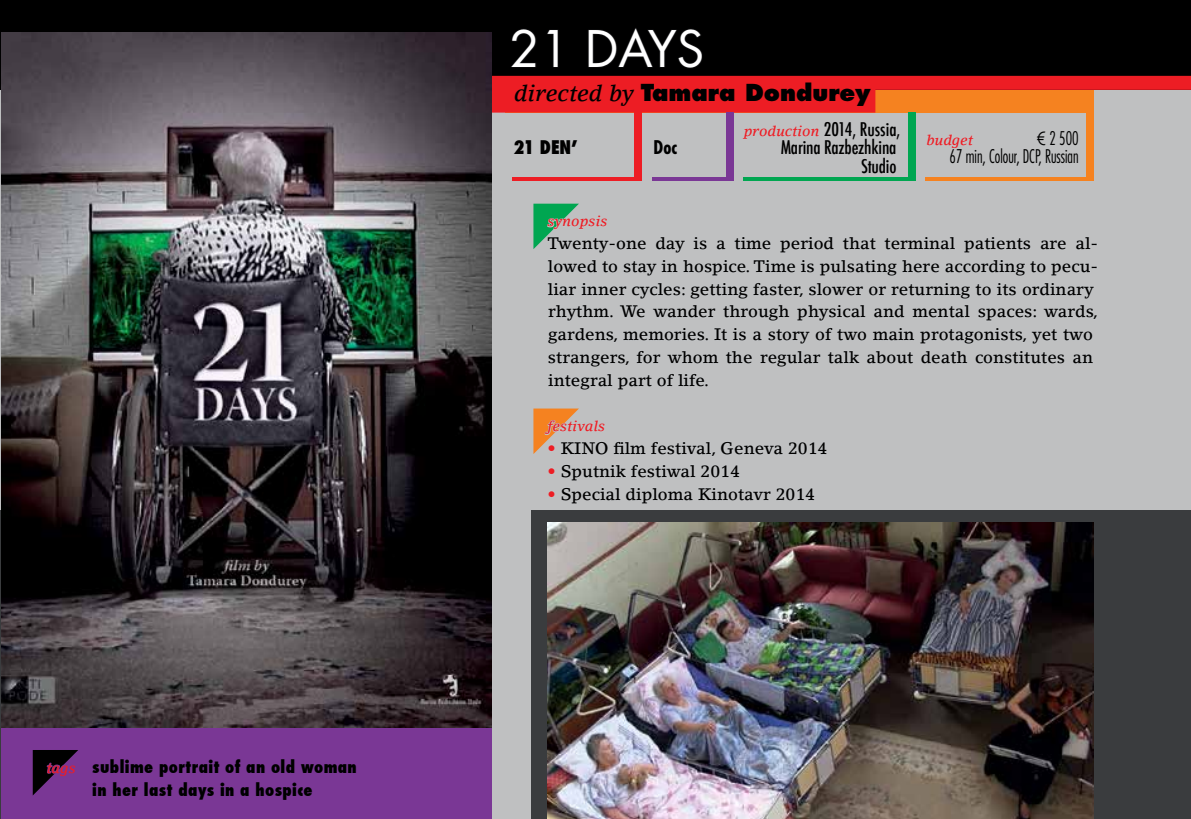
<style>
.page{position:relative;width:1191px;height:819px;background:#fff}
.page>*{position:absolute;margin:0;border:0;box-sizing:border-box;transform-origin:0 0}
.t1{font:49px "Futura";color:#fff}
.t2{font:800 22.75px "Futura";color:#000}
.t3{font:500 condensed 18.38px/18.2px "Futura";letter-spacing:-.01em;color:#000;text-align:right}
.t4{font:300 condensed 18.38px/18.2px "Futura";color:#000;text-align:right;scale:.85 1}
.t5{font:800 condensed 18.38px "Futura";color:#000}
.t6{font:700 condensed 18.38px "Futura";color:#000}
.t7{font:500 16.62px/22.8px "Lino Letter LT";color:#000}
.t8{font:800 condensed 16.62px/22.8px "Futura";letter-spacing:.025em;color:#000;text-align:center}
.t9{font:italic 500 14.35px "Lino Letter LT";color:#ed1d24}
.s1{font-family:"Lino Letter LT";font-weight:500;font-style:italic;font-stretch:normal;font-size:14.35px;color:#ed1d24}
.s2{font-family:"Lino Letter LT";font-weight:500;font-style:italic}
.s3{font-family:"Lino Letter LT";font-style:italic;font-stretch:normal;font-size:14.35px;color:#ed1d24}
.s4{font-family:"Century Gothic";font-weight:400;font-stretch:normal}
.s5{color:#ed1d24}
</style>
<div class="page">
<div style="left:11px;top:0;width:1180px;height:819px;background:#bfc0c1"></div>
<div style="left:0;top:0;width:1191px;height:90px;background:#000"></div>
<hr style="left:0;top:511px;width:1px;height:308px;background:#3a3c3e">
<div style="left:1px;top:727px;width:490px;height:92px;background:#7a3795"></div>
<div style="left:532px;top:511px;width:659px;height:308px;background:#3a3c3e"></div>
<div style="left:505px;top:90px;width:588px;height:23px;background:#f58220"></div>
<div style="left:457px;top:76px;width:734px;height:14px;background:#ed1d24"></div>
<div style="left:457px;top:88px;width:418px;height:25px;background:#ed1d24"></div>
<svg style="left:511px;top:29px;width:25px;height:39px"></svg>
<svg style="left:547px;top:30px;width:11px;height:38px"></svg>
<svg style="left:588px;top:28px;width:114px;height:40px"></svg>
<svg style="left:533px;top:203px;width:46px;height:46px"></svg>
<div style="left:635px;top:113px;width:7px;height:68px;background:#ed1d24"></div>
<div style="left:726px;top:113px;width:7px;height:68px;background:#7a3795"></div>
<div style="left:908px;top:113px;width:7px;height:68px;background:#00a651"></div>
<div style="left:1086px;top:113px;width:7px;height:68px;background:#f58220"></div>
<hr style="left:512px;top:177px;width:126px;height:4px;background:#ed1d24">
<hr style="left:652px;top:177px;width:77px;height:4px;background:#7a3795">
<hr style="left:743px;top:177px;width:168px;height:4px;background:#00a651">
<hr style="left:925px;top:177px;width:168px;height:4px;background:#f58220">
<svg style="left:32px;top:750px;width:46px;height:46px"></svg>
<svg style="left:533px;top:408px;width:46px;height:46px"></svg>
<img style="left:1px;top:33px;width:490px;height:694px">
<img style="left:547px;top:522px;width:546px;height:297px">
<p class="t8" style="left:47px;top:755px;width:311px"><span class="s1">tags</span> sublime portrait of an old woman in her last days in a hospice</p>
<h1 class="t1" style="left:509px;top:18px;width:196px">21 DAYS</h1>
<h2 class="t2" style="left:514px;top:78px;width:357px"><span class="s2">directed by</span> Tamara Dondurey</h2>
<p class="t5" style="left:513px;top:135px;width:66px">21 DENʼ</p>
<p class="t6" style="left:653px;top:136px;width:25px">Doc</p>
<p class="t3" style="left:744px;top:120px;width:158px"><span class="s3">production</span> 2014, Russia,<br>Marina Razbezhkina<br>Studio</p>
<p class="t4" style="left:949px;top:129px;width:153px"><span class="s4">€</span> 2 500<br>67 min, Colour, DCP, Russian</p>
<p class="t9" style="left:926px;top:131px;width:48px">budget</p>
<p class="t9" style="left:547px;top:213px;width:62px">synopsis</p>
<p class="t7" style="left:547px;top:232px;width:552px">Twenty-one day is a time period that terminal patients are al&shy;lowed to stay in hospice. Time is pulsating here according to pecu&shy;liar inner cycles: getting faster, slower or returning to its ordinary rhythm. We wander through physical and mental spaces: wards, gardens, memories. It is a story of two main protagonists, yet two strangers, for whom the regular talk about death constitutes an integral part of life.</p>
<p class="t9" style="left:547px;top:417px;width:60px">festivals</p>
<p class="t7" style="left:547px;top:437px;width:281px"><span class="s5">•</span> KINO film festival, Geneva 2014</p>
<p class="t7" style="left:547px;top:459px;width:194px"><span class="s5">•</span> Sputnik festiwal 2014</p>
<p class="t7" style="left:547px;top:482px;width:269px"><span class="s5">•</span> Special diploma Kinotavr 2014</p>
</div>
